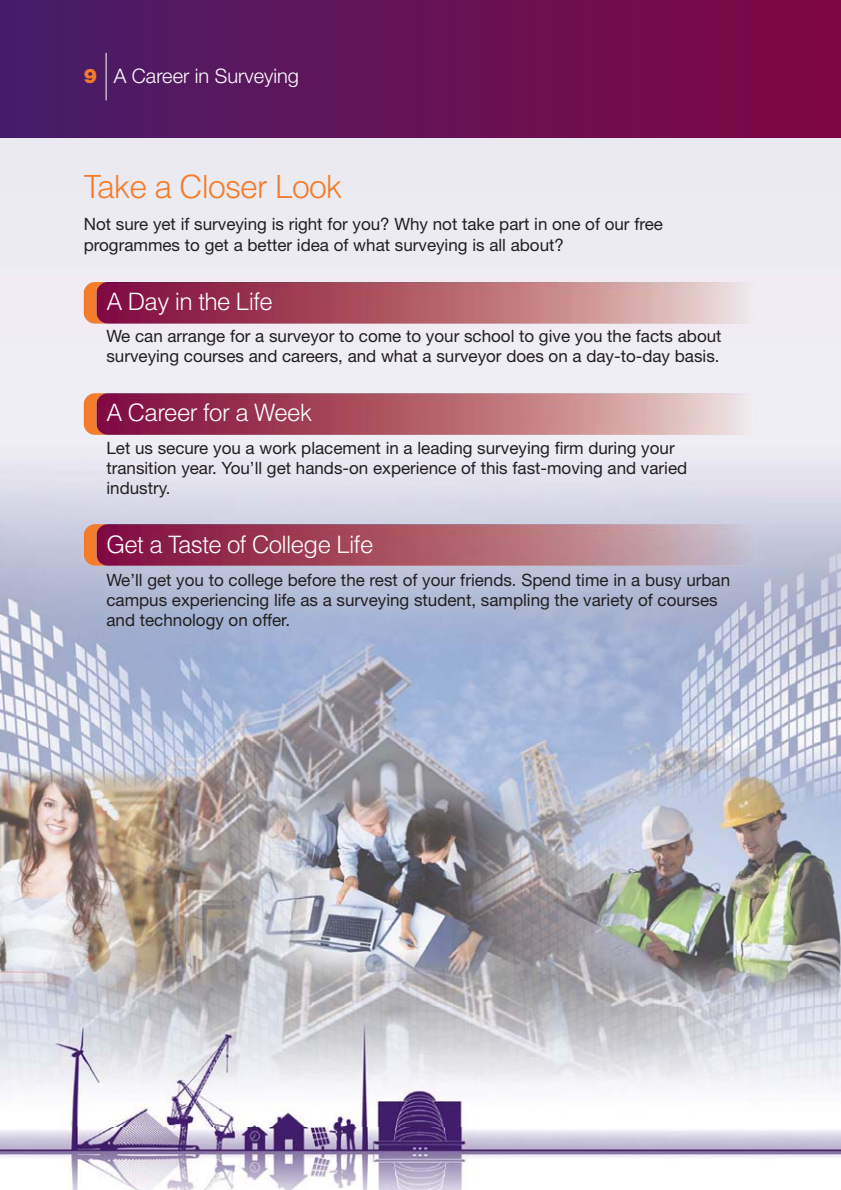
<style>
.page{position:relative;width:841px;height:1190px;background:#fff}
.page>*{position:absolute;margin:0;border:0;box-sizing:border-box;transform-origin:0 0}
.t1{font:300 32px "Helvetica";letter-spacing:-.025em;color:#f47b29}
.t2{font:300 24px "Helvetica";letter-spacing:-.025em;color:#fff}
.t3{font:300 20px "Helvetica Neue";color:#fff}
.t4{font:17px/20.4px "Helvetica Neue";color:#231f20}
.s1{font-weight:900;color:#f47b29}
</style>
<div class="page">
<img style="left:0;top:137px;width:840px;height:1052px">
<div style="left:0;top:0;width:840px;height:137px;background:linear-gradient(to right,#471e69,#810643)"></div>
<img style="left:0;top:1007px;width:840px;height:119px">
<hr style="left:106px;top:53px;width:1px;height:47px;background:#fff">
<img style="left:84px;top:282px;width:12px;height:41px">
<img style="left:84px;top:393px;width:12px;height:42px">
<img style="left:84px;top:524px;width:12px;height:41px">
<img style="left:96px;top:282px;width:659px;height:41px">
<img style="left:96px;top:393px;width:659px;height:42px">
<img style="left:96px;top:524px;width:659px;height:41px">
<p class="t3" style="left:84px;top:69px;width:216px"><span class="s1">9</span> A Career in Surveying</p>
<h1 class="t1" style="left:84px;top:175px;width:260px">Take a Closer Look</h1>
<p class="t4" style="left:84px;top:215px;width:580px">Not sure yet if surveying is right for you? Why not take part in one of our free programmes to get a better idea of what surveying is all about?</p>
<h2 class="t2" style="left:106px;top:292px;width:168px">A Day in the Life</h2>
<p class="t4" style="left:106px;top:327px;width:616px">We can arrange for a surveyor to come to your school to give you the facts about surveying courses and careers, and what a surveyor does on a day-to-day basis.</p>
<h2 class="t2" style="left:106px;top:404px;width:207px">A Career for a Week</h2>
<p class="t4" style="left:106px;top:439px;width:582px">Let us secure you a work placement in a leading surveying firm during your transition year. You’ll get hands-on experience of this fast-moving and varied industry.</p>
<h2 class="t2" style="left:106px;top:536px;width:268px">Get a Taste of College Life</h2>
<p class="t4" style="left:106px;top:571px;width:625px">We’ll get you to college before the rest of your friends. Spend time in a busy urban campus experiencing life as a surveying student, sampling the variety of courses and technology on offer.</p>
</div>
